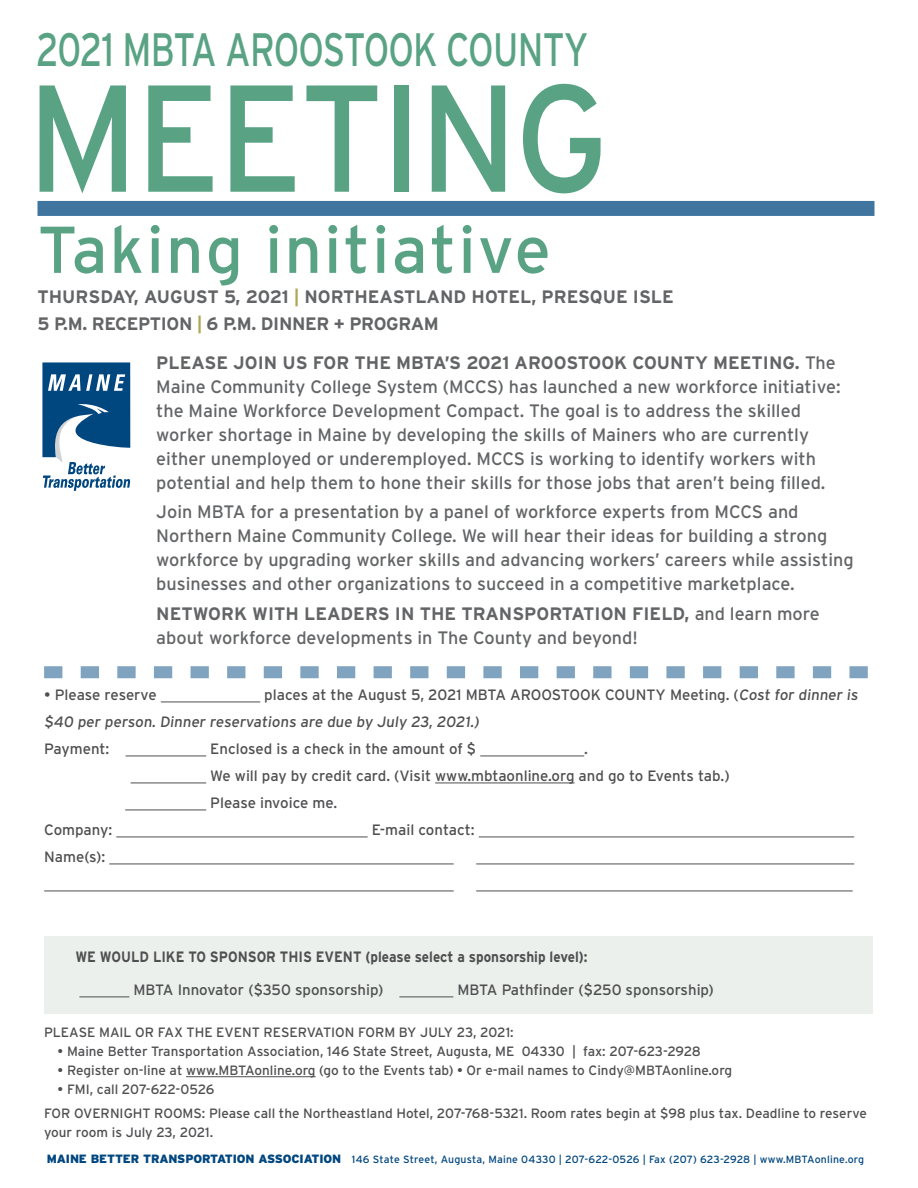
<style>
.page{position:relative;width:918px;height:1188px;background:#fff}
.page>*{position:absolute;margin:0;border:0;box-sizing:border-box;transform-origin:0 0}
.t1{font:151.8px "Interstate";letter-spacing:-.02em;color:#59a384;scale:.91 1}
.t2{font:66px "Interstate";letter-spacing:.03em;color:#59a384}
.t3{font:46.8px "Interstate";letter-spacing:-.02em;color:#59a384;scale:.77 1}
.t4{font:18px/24px "Interstate";color:#636466}
.t5{font:700 18px/27px "Interstate";letter-spacing:-.015em;color:#636466}
.t6{font:15px/27px "Interstate";color:#4f4f51}
.t7{font:700 15px "Interstate";color:#4f4f51;scale:.9 1}
.t8{font:13.5px/24.2px "Interstate";color:#4f4f51}
.t9{font:10.5px "Interstate";letter-spacing:.01em;color:#00467f}
.s1{color:#afa755}
.s2{font-weight:700}
.s3{font-weight:900;font-size:12px}
</style>
<div class="page">
<div style="left:44px;top:936px;width:828px;height:78px;background:#ebf0ec"></div>
<hr style="left:161px;top:702px;width:99px;height:1px;background:#4f4f51">
<hr style="left:126px;top:756px;width:80px;height:1px;background:#4f4f51">
<hr style="left:480px;top:756px;width:104px;height:1px;background:#4f4f51">
<hr style="left:131px;top:783px;width:75px;height:1px;background:#4f4f51">
<hr style="left:435px;top:783px;width:140px;height:1px;background:#4f4f51">
<hr style="left:125px;top:810px;width:81px;height:1px;background:#4f4f51">
<hr style="left:116px;top:837px;width:252px;height:1px;background:#4f4f51">
<hr style="left:479px;top:837px;width:375px;height:1px;background:#4f4f51">
<hr style="left:109px;top:864px;width:345px;height:1px;background:#4f4f51">
<hr style="left:476px;top:864px;width:378px;height:1px;background:#4f4f51">
<hr style="left:44px;top:891px;width:410px;height:1px;background:#4f4f51">
<hr style="left:476px;top:891px;width:377px;height:1px;background:#4f4f51">
<hr style="left:79px;top:997px;width:50px;height:1px;background:#4f4f51">
<hr style="left:399px;top:997px;width:54px;height:1px;background:#4f4f51">
<svg style="left:44px;top:666px;width:824px;height:12px"></svg>
<hr style="left:186px;top:1076px;width:130px;height:1px;background:#4f4f51">
<div style="left:38px;top:201px;width:836px;height:15px;background:#40759f"></div>
<svg style="left:42px;top:362px;width:88px;height:129px"></svg>
<h3 class="t3" style="left:36px;top:23px;width:719px">2021 MBTA AROOSTOOK COUNTY</h3>
<h1 class="t1" style="left:27px;top:53px;width:641px">MEETING</h1>
<h2 class="t2" style="left:38px;top:213px;width:515px">Taking initiative</h2>
<p class="t5" style="left:38px;top:283px;width:638px">THURSDAY, AUGUST 5, 2021 <span class="s1">|</span> NORTHEASTLAND HOTEL, PRESQUE ISLE<br>5 P.M. RECEPTION <span class="s1">|</span> 6 P.M. DINNER + PROGRAM</p>
<p class="t4" style="left:156px;top:350px;width:686px"><span class="s2">PLEASE JOIN US FOR THE MBTA’S 2021 AROOSTOOK COUNTY MEETING.</span> The Maine Community College System (MCCS) has launched a new workforce initiative: the Maine Workforce Development Compact. The goal is to address the skilled worker shortage in Maine by developing the skills of Mainers who are currently either unemployed or underemployed. MCCS is working to identify workers with potential and help them to hone their skills for those jobs that aren’t being filled.</p>
<p class="t4" style="left:156px;top:500px;width:699px">Join MBTA for a presentation by a panel of workforce experts from MCCS and Northern Maine Community College. We will hear their ideas for building a strong workforce by upgrading worker skills and advancing workers’ careers while assisting businesses and other organizations to succeed in a competitive marketplace.</p>
<p class="t4" style="left:156px;top:601px;width:665px"><span class="s2">NETWORK WITH LEADERS IN THE TRANSPORTATION FIELD,</span> and learn more about workforce developments in The County and beyond!</p>
<p class="t6" style="left:44px;top:681px;width:817px;text-indent:220px">places at the August 5, 2021 MBTA AROOSTOOK COUNTY Meeting. (Cost for dinner is $40 per person. Dinner reservations are due by July 23, 2021.)<br>Payment:</p>
<p class="t6" style="left:44px;top:681px;width:114px">• Please reserve</p>
<p class="t6" style="left:210px;top:735px;width:267px">Enclosed is a check in the amount of $</p>
<p class="t6" style="left:210px;top:735px;width:521px;text-indent:374px">.<br>We will pay by credit card. (Visit www.mbtaonline.org and go to Events tab.)<br>Please invoice me.</p>
<p class="t6" style="left:44px;top:816px;width:70px">Company:</p>
<p class="t6" style="left:372px;top:816px;width:105px">E-mail contact:</p>
<p class="t6" style="left:44px;top:843px;width:63px">Name(s):</p>
<p class="t7" style="left:75px;top:948px;width:571px">WE WOULD LIKE TO SPONSOR THIS EVENT (please select a sponsorship level):</p>
<p class="t6" style="left:133px;top:976px;width:251px">MBTA Innovator ($350 sponsorship)</p>
<p class="t6" style="left:457px;top:976px;width:258px">MBTA Pathfinder ($250 sponsorship)</p>
<p class="t8" style="left:44px;top:1020px;width:471px">PLEASE MAIL OR FAX THE EVENT RESERVATION FORM BY JULY 23, 2021:</p>
<p class="t8" style="left:58px;top:1039px;width:645px">• Maine Better Transportation Association, 146 State Street, Augusta, ME 04330 | fax: 207-623-2928</p>
<p class="t8" style="left:58px;top:1058px;width:676px">• Register on-line at www.MBTAonline.org (go to the Events tab) • Or e-mail names to Cindy@MBTAonline.org</p>
<p class="t8" style="left:44px;top:1077px;width:824px;text-indent:14px">• FMI, call 207-622-0526<br>FOR OVERNIGHT ROOMS: Please call the Northeastland Hotel, 207-768-5321. Room rates begin at $98 plus tax. Deadline to reserve</p>
<p class="t8" style="left:44px;top:1120px;width:171px">your room is July 23, 2021.</p>
<p class="t9" style="left:47px;top:1154px;width:819px"><span class="s3">MAINE BETTER TRANSPORTATION ASSOCIATION</span> 146 State Street, Augusta, Maine 04330 | 207-622-0526 | Fax (207) 623-2928 | www.MBTAonline.org</p>
</div>
